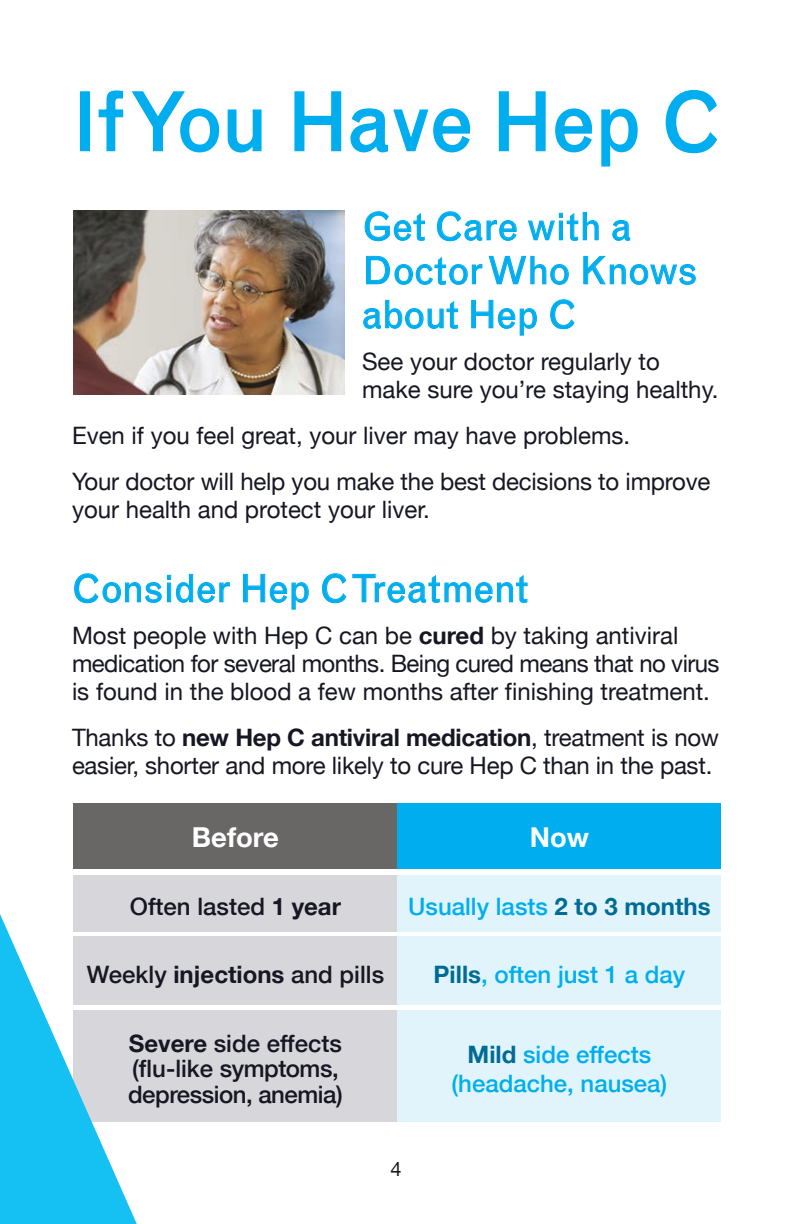
<style>
.page{position:relative;width:792px;height:1224px;background:#fff}
.page>*{position:absolute;margin:0;border:0;box-sizing:border-box;transform-origin:0 0}
.t1{font:80.2px "Grotesque";color:#00aeef}
.t2{font:38px/44px "Grotesque";color:#00aeef}
.t3{font:700 27.4px "Helvetica Neue";color:#fff}
.t4{font:24px/28px "Helvetica Neue";color:#161723}
.t5{font:500 24px/28.8px "Helvetica Neue";color:#00aeef;text-align:center}
.t6{font:500 24px/25.4px "Helvetica Neue";letter-spacing:-.02em;color:#161723}
.t7{font:500 24px "Helvetica Neue";color:#161723}
.t8{font:20px "Helvetica Neue";color:#161723}
.s1{font-weight:700}
.s2{font-weight:700;color:#006c95}
</style>
<div class="page">
<svg style="left:364px;top:211px;width:61px;height:31px"></svg>
<svg style="left:436px;top:211px;width:81px;height:31px"></svg>
<svg style="left:528px;top:211px;width:71px;height:30px"></svg>
<svg style="left:612px;top:220px;width:19px;height:21px"></svg>
<svg style="left:366px;top:255px;width:203px;height:30px"></svg>
<svg style="left:583px;top:255px;width:113px;height:30px"></svg>
<svg style="left:363px;top:299px;width:96px;height:30px"></svg>
<svg style="left:471px;top:299px;width:66px;height:37px"></svg>
<svg style="left:550px;top:299px;width:25px;height:31px"></svg>
<svg style="left:285px;top:582px;width:24px;height:28px"></svg>
<svg style="left:322px;top:573px;width:206px;height:31px"></svg>
<div style="left:73px;top:803px;width:324px;height:66px;background:#696666"></div>
<div style="left:397px;top:803px;width:324px;height:66px;background:#00aeef"></div>
<div style="left:73px;top:876px;width:324px;height:56px;background:#d7d6da"></div>
<div style="left:73px;top:937px;width:324px;height:68px;background:#d7d6da"></div>
<div style="left:73px;top:1010px;width:324px;height:111px;background:#d7d6da"></div>
<div style="left:397px;top:876px;width:324px;height:56px;background:#e1f4fc"></div>
<div style="left:397px;top:937px;width:324px;height:68px;background:#e1f4fc"></div>
<div style="left:397px;top:1010px;width:324px;height:111px;background:#e1f4fc"></div>
<img style="left:285px;top:211px;width:59px;height:184px">
<div style="left:80px;top:91px;width:10px;height:60px;border:2px solid #00aeef"></div>
<svg style="left:98px;top:90px;width:26px;height:62px"></svg>
<svg style="left:131px;top:91px;width:89px;height:62px"></svg>
<svg style="left:227px;top:109px;width:35px;height:44px"></svg>
<svg style="left:294px;top:91px;width:48px;height:61px"></svg>
<svg style="left:350px;top:108px;width:121px;height:45px"></svg>
<svg style="left:498px;top:91px;width:48px;height:61px"></svg>
<svg style="left:555px;top:108px;width:37px;height:45px"></svg>
<svg style="left:601px;top:108px;width:37px;height:59px"></svg>
<svg style="left:665px;top:89px;width:53px;height:65px"></svg>
<svg style="left:0;top:210px;width:285px;height:1014px"></svg>
<p class="t1" style="left:72px;top:76px;width:651px">If You Have Hep C</p>
<p class="t2" style="left:362px;top:205px;width:337px">Get Care with a<br>Doctor Who Knows about Hep C</p>
<p class="t4" style="left:362px;top:347px;width:358px">See your doctor regularly to make sure you’re staying healthy.</p>
<p class="t4" style="left:72px;top:421px;width:560px">Even if you feel great, your liver may have problems.</p>
<p class="t4" style="left:72px;top:467px;width:640px">Your doctor will help you make the best decisions to improve your health and protect your liver.</p>
<p class="t2" style="left:72px;top:567px;width:458px">Consider Hep C Treatment</p>
<p class="t4" style="left:72px;top:621px;width:649px">Most people with Hep C can be <span class="s1">cured</span> by taking antiviral medication for several months. Being cured means that no virus is found in the blood a few months after finishing treatment.</p>
<p class="t4" style="left:72px;top:723px;width:649px">Thanks to <span class="s1">new Hep C antiviral medication</span>, treatment is now easier, shorter and more likely to cure Hep C than in the past.</p>
<p class="t3" style="left:192px;top:820px;width:89px">Before</p>
<p class="t3" style="left:530px;top:820px;width:61px">Now</p>
<p class="t7" style="left:130px;top:892px;width:213px">Often lasted <span class="s1">1 year</span></p>
<p class="t7" style="left:87px;top:960px;width:299px">Weekly <span class="s1">injections</span> and pills</p>
<p class="t6" style="left:128px;top:1030px;width:216px"><span class="s1">Severe</span> side effects (flu-like symptoms, depression, anemia)</p>
<p class="t5" style="left:408px;top:892px;width:304px">Usually lasts <span class="s2">2 to 3 months</span></p>
<p class="t5" style="left:434px;top:959px;width:253px"><span class="s2">Pills</span>, often just 1 a day</p>
<p class="t5" style="left:452px;top:1040px;width:217px"><span class="s2">Mild</span> side effects (headache, nausea)</p>
<p class="t8" style="left:390px;top:1157px;width:13px">4</p>
</div>
